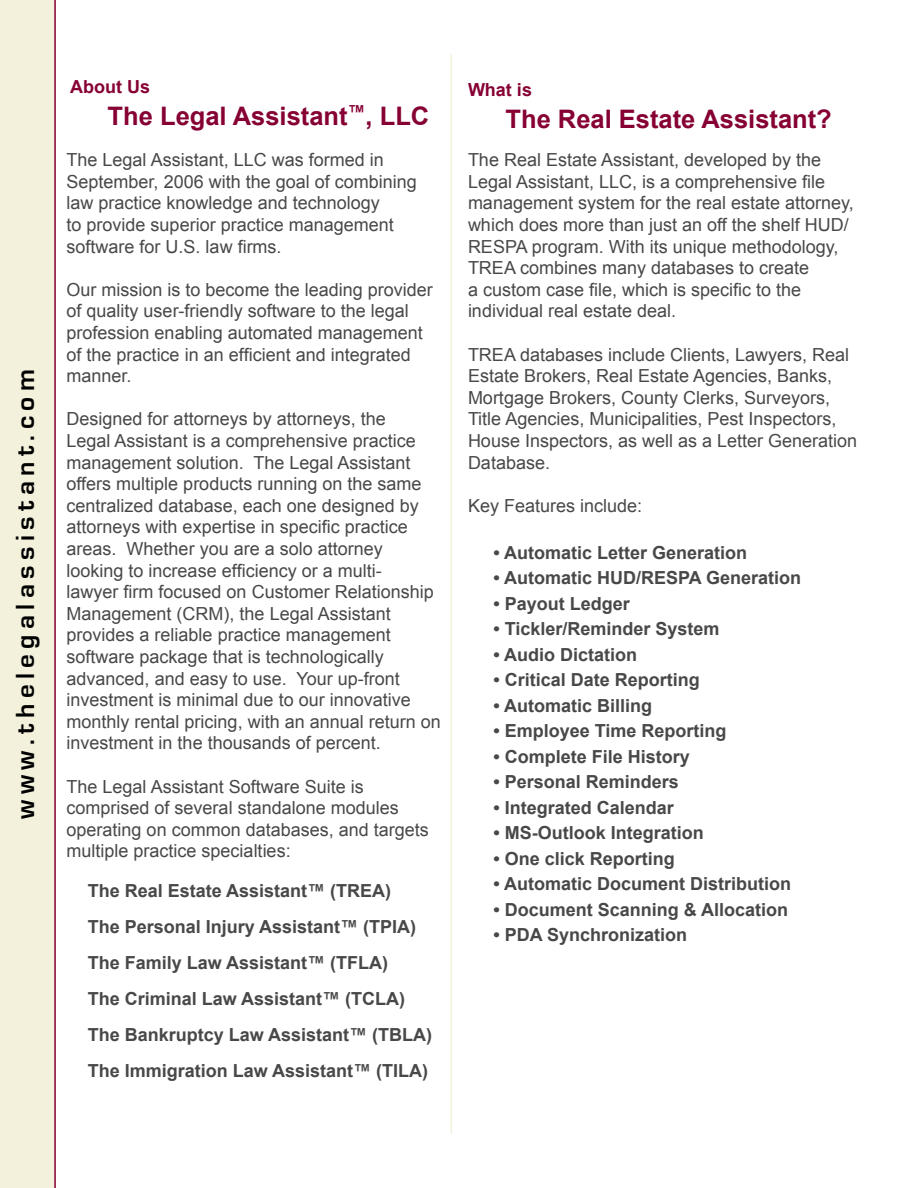
<style>
.page{position:relative;width:918px;height:1188px;background:#fff}
.page>*{position:absolute;margin:0;border:0;box-sizing:border-box;transform-origin:0 0}
.t1{font:700 27px "Eurostile";letter-spacing:.2em;color:#000}
.Paragraph_Style_3{font:700 25.5px "Arial";color:#860034}
.Paragraph_Style_1{font:18px/21.6px "Arial";color:#484848}
.Paragraph_Style_1-2{font:700 18px "Arial";color:#484848}
.Paragraph_Style_2{font:700 18px "Arial";color:#860034}
</style>
<div class="page">
<div style="left:1px;top:1px;width:54px;height:1186px;background:#f3f1dc"></div>
<div style="left:0;top:0;width:56px;height:1188px;border:2px solid #f3f1dc"></div>
<hr style="left:54px;top:0;width:2px;height:1188px;background:#860034">
<hr style="left:451px;top:54px;width:1px;height:1080px;background:#f3f1dc">
<p class="t1" style="left:11px;top:819px;width:451px;rotate:-90deg">www.thelegalassistant.com</p>
<p class="Paragraph_Style_2" style="left:70px;top:75px;width:81px">About Us</p>
<p class="Paragraph_Style_3" style="left:108px;top:100px;width:323px">The Legal Assistant<sup>™</sup>, LLC</p>
<p class="Paragraph_Style_1" style="left:67px;top:149px;width:352px">The Legal Assistant, LLC was formed in September, 2006 with the goal of combining law practice knowledge and technology<br>to provide superior practice management software for U.S. law firms.</p>
<p class="Paragraph_Style_1" style="left:67px;top:279px;width:368px">Our mission is to become the leading provider of quality user-friendly software to the legal profession enabling automated management of the practice in an efficient and integrated manner.</p>
<p class="Paragraph_Style_1" style="left:67px;top:408px;width:376px">Designed for attorneys by attorneys, the<br>Legal Assistant is a comprehensive practice management solution. The Legal Assistant offers multiple products running on the same centralized database, each one designed by attorneys with expertise in specific practice areas. Whether you are a solo attorney looking to increase efficiency or a multi-<br>lawyer firm focused on Customer Relationship Management (CRM), the Legal Assistant provides a reliable practice management software package that is technologically advanced, and easy to use. Your up-front investment is minimal due to our innovative monthly rental pricing, with an annual return on investment in the thousands of percent.</p>
<p class="Paragraph_Style_1" style="left:67px;top:776px;width:364px">The Legal Assistant Software Suite is comprised of several standalone modules operating on common databases, and targets multiple practice specialties:</p>
<p class="Paragraph_Style_1-2" style="left:88px;top:879px;width:305px">The Real Estate Assistant™ (TREA)</p>
<p class="Paragraph_Style_1-2" style="left:88px;top:915px;width:330px">The Personal Injury Assistant™ (TPIA)</p>
<p class="Paragraph_Style_1-2" style="left:88px;top:951px;width:302px">The Family Law Assistant™ (TFLA)</p>
<p class="Paragraph_Style_1-2" style="left:88px;top:987px;width:319px">The Criminal Law Assistant™ (TCLA)</p>
<p class="Paragraph_Style_1-2" style="left:88px;top:1023px;width:346px">The Bankruptcy Law Assistant™ (TBLA)</p>
<p class="Paragraph_Style_1-2" style="left:88px;top:1059px;width:342px">The Immigration Law Assistant™ (TILA)</p>
<p class="Paragraph_Style_2" style="left:468px;top:78px;width:66px">What is</p>
<p class="Paragraph_Style_3" style="left:506px;top:103px;width:328px">The Real Estate Assistant?</p>
<p class="Paragraph_Style_1" style="left:468px;top:149px;width:387px">The Real Estate Assistant, developed by the Legal Assistant, LLC, is a comprehensive file management system for the real estate attorney, which does more than just an off the shelf HUD/ RESPA program. With its unique methodology, TREA combines many databases to create<br>a custom case file, which is specific to the individual real estate deal.</p>
<p class="Paragraph_Style_1" style="left:468px;top:344px;width:391px">TREA databases include Clients, Lawyers, Real Estate Brokers, Real Estate Agencies, Banks, Mortgage Brokers, County Clerks, Surveyors, Title Agencies, Municipalities, Pest Inspectors, House Inspectors, as well as a Letter Generation Database.</p>
<p class="Paragraph_Style_1" style="left:468px;top:495px;width:176px">Key Features include:</p>
<p class="Paragraph_Style_1-2" style="left:494px;top:541px;width:255px">• Automatic Letter Generation</p>
<p class="Paragraph_Style_1-2" style="left:494px;top:566px;width:309px">• Automatic HUD/RESPA Generation</p>
<p class="Paragraph_Style_1-2" style="left:494px;top:592px;width:138px">• Payout Ledger</p>
<p class="Paragraph_Style_1-2" style="left:494px;top:617px;width:228px">• Tickler/Reminder System</p>
<p class="Paragraph_Style_1-2" style="left:494px;top:643px;width:145px">• Audio Dictation</p>
<p class="Paragraph_Style_1-2" style="left:494px;top:668px;width:208px">• Critical Date Reporting</p>
<p class="Paragraph_Style_1-2" style="left:494px;top:694px;width:160px">• Automatic Billing</p>
<p class="Paragraph_Style_1-2" style="left:494px;top:719px;width:235px">• Employee Time Reporting</p>
<p class="Paragraph_Style_1-2" style="left:494px;top:745px;width:198px">• Complete File History</p>
<p class="Paragraph_Style_1-2" style="left:494px;top:770px;width:187px">• Personal Reminders</p>
<p class="Paragraph_Style_1-2" style="left:494px;top:796px;width:182px">• Integrated Calendar</p>
<p class="Paragraph_Style_1-2" style="left:494px;top:821px;width:212px">• MS-Outlook Integration</p>
<p class="Paragraph_Style_1-2" style="left:494px;top:847px;width:183px">• One click Reporting</p>
<p class="Paragraph_Style_1-2" style="left:494px;top:872px;width:299px">• Automatic Document Distribution</p>
<p class="Paragraph_Style_1-2" style="left:494px;top:898px;width:296px">• Document Scanning &amp; Allocation</p>
<p class="Paragraph_Style_1-2" style="left:494px;top:923px;width:195px">• PDA Synchronization</p>
</div>
